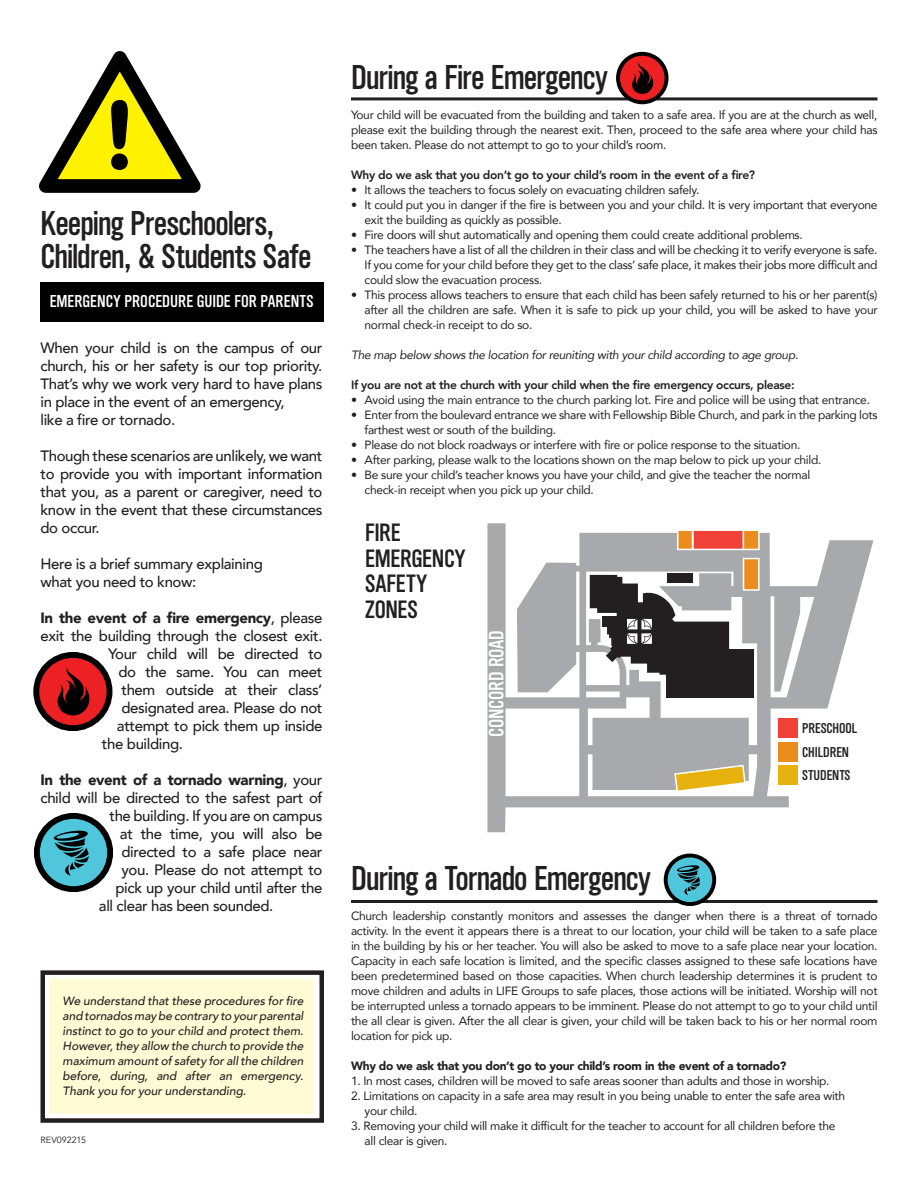
<style>
.page{position:relative;width:918px;height:1188px;background:#fff}
.page>*{position:absolute;margin:0;border:0;box-sizing:border-box;transform-origin:0 0}
.t1{font:33px/33px "Cg Alpin Gth No 3";letter-spacing:-.01em;color:#231f20}
.t2{font:24px/25.5px "Cg Alpin Gth No 3";letter-spacing:-.005em;color:#231f20}
.t3{font:19.95px "Cg Alpin Gth No 3";color:#fff}
.t4{font:16.5px "Cg Alpin Gth No 3";letter-spacing:.005em;color:#fff}
.t5{font:500 15px/18px "Avenir";letter-spacing:-.025em;color:#231f20}
.t6{font:900 15px "Avenir";letter-spacing:-.025em;color:#231f20}
.t7{font:13.65px/23.5px "Cg Alpin Gth No 3";color:#231f20}
.t8{font:12px/15px "Avenir";letter-spacing:-.025em;color:#231f20}
.t9{font:italic 500 12px/15px "Avenir";color:#231f20;text-align:justify}
.t10{font:800 12px "Avenir";letter-spacing:-.025em;color:#231f20}
.t11{font:italic 12px "Avenir";letter-spacing:-.025em;color:#231f20}
.t12{font:900 12px "Avenir";letter-spacing:-.025em;color:#231f20}
.t13{font:9px "Avenir";letter-spacing:-.005em;color:#231f20}
.s1{font-weight:500}
</style>
<div class="page">
<div style="left:50px;top:979px;width:264px;height:135px;background:#fffcd5"></div>
<div style="left:40px;top:282px;width:284px;height:40px;background:#000"></div>
<div style="left:40px;top:970px;width:284px;height:153px;border:4px solid #231f20"></div>
<svg style="left:487px;top:523px;width:386px;height:309px"></svg>
<div style="left:666px;top:649px;width:88px;height:48px;background:#231f20"></div>
<div style="left:667px;top:573px;width:26px;height:10px;background:#231f20"></div>
<svg style="left:590px;top:575px;width:139px;height:100px"></svg>
<div style="left:678px;top:530px;width:15px;height:19px;background:#eb8d1c"></div>
<div style="left:677px;top:529px;width:16px;height:21px;border:2px solid #fff"></div>
<div style="left:743px;top:530px;width:16px;height:19px;background:#eb8d1c"></div>
<div style="left:743px;top:529px;width:17px;height:21px;border:2px solid #fff"></div>
<div style="left:693px;top:530px;width:50px;height:19px;background:#ef4137"></div>
<div style="left:692px;top:529px;width:52px;height:21px;border:2px solid #fff"></div>
<div style="left:743px;top:558px;width:17px;height:33px;background:#eb8d1c;border:2px solid #fff"></div>
<svg style="left:673px;top:764px;width:74px;height:29px"></svg>
<div style="left:778px;top:718px;width:20px;height:20px;background:#ef4137"></div>
<div style="left:778px;top:742px;width:20px;height:20px;background:#eb8d1c"></div>
<div style="left:778px;top:765px;width:20px;height:20px;background:#e7b10e"></div>
<svg style="left:39px;top:51px;width:162px;height:142px"></svg>
<svg style="left:33px;top:652px;width:80px;height:79px"></svg>
<svg style="left:34px;top:813px;width:79px;height:79px"></svg>
<hr style="left:351px;top:900px;width:527px;height:3px;background:#231f20">
<svg style="left:666px;top:856px;width:48px;height:48px"></svg>
<div style="left:664px;top:854px;width:52px;height:52px;border:4px solid #000;border-radius:50%"></div>
<svg style="left:677px;top:865px;width:23px;height:30px"></svg>
<hr style="left:351px;top:97px;width:527px;height:3px;background:#231f20">
<svg style="left:618px;top:54px;width:49px;height:48px"></svg>
<div style="left:616px;top:52px;width:53px;height:52px;border:4px solid #000;border-radius:50%"></div>
<svg style="left:631px;top:62px;width:22px;height:32px"></svg>
<h1 class="t1" style="left:40px;top:207px;width:272px">Keeping Preschoolers,<br>Children, &amp; Students Safe</h1>
<h3 class="t4" style="left:50px;top:292px;width:265px">EMERGENCY PROCEDURE GUIDE FOR PARENTS</h3>
<p class="t5" style="left:40px;top:337px;width:284px">When your child is on the campus of our church, his or her safety is our top priority.<br>That’s why we work very hard to have plans in place in the event of an emergency,<br>like a fire or tornado.</p>
<p class="t5" style="left:40px;top:445px;width:284px;text-align:justify">Though these scenarios are unlikely, we want to provide you with important information that you, as a parent or caregiver, need to know in the event that these circumstances do occur.</p>
<p class="t5" style="left:40px;top:553px;width:224px">Here is a brief summary explaining what you need to know:</p>
<p class="t6" style="left:40px;top:604px;width:284px">In the event of a fire emergency<span class="s1">, please</span></p>
<p class="t5" style="left:40px;top:625px;width:284px">exit the building through the closest exit.</p>
<p class="t5" style="left:108px;top:643px;width:216px">Your child will be directed to</p>
<p class="t5" style="left:118px;top:661px;width:205px">do the same. You can meet</p>
<p class="t5" style="left:122px;top:679px;width:203px">them outside at their class’</p>
<p class="t5" style="left:122px;top:697px;width:203px">designated area. Please do not</p>
<p class="t5" style="left:117px;top:715px;width:207px">attempt to pick them up inside</p>
<p class="t5" style="left:102px;top:733px;width:83px">the building.</p>
<p class="t6" style="left:40px;top:766px;width:284px">In the event of a tornado warning<span class="s1">, your</span></p>
<p class="t5" style="left:40px;top:787px;width:284px">child will be directed to the safest part of</p>
<p class="t5" style="left:109px;top:805px;width:214px">the building. If you are on campus</p>
<p class="t5" style="left:120px;top:823px;width:204px">at the time, you will also be</p>
<p class="t5" style="left:121px;top:841px;width:203px">directed to a safe place near</p>
<p class="t5" style="left:121px;top:859px;width:202px">you. Please do not attempt to</p>
<p class="t5" style="left:115px;top:877px;width:209px">pick up your child until after the</p>
<p class="t5" style="left:99px;top:895px;width:176px">all clear has been sounded.</p>
<p class="t9" style="left:63px;top:993px;width:242px">We understand that these procedures for fire and tornados may be contrary to your parental instinct to go to your child and protect them.<br>However, they allow the church to provide the maximum amount of safety for all the children before, during, and after an emergency.<br>Thank you for your understanding.</p>
<p class="t13" style="left:40px;top:1135px;width:47px">REV092215</p>
<h1 class="t1" style="left:351px;top:61px;width:258px">During a Fire Emergency</h1>
<p class="t8" style="left:351px;top:107px;width:528px;text-align:justify">Your child will be evacuated from the building and taken to a safe area. If you are at the church as well, please exit the building through the nearest exit. Then, proceed to the safe area where your child has been taken. Please do not attempt to go to your child’s room.</p>
<p class="t10" style="left:351px;top:166px;width:406px">Why do we ask that you don’t go to your child’s room in the event of a fire?</p>
<p class="t8" style="left:351px;top:182px;width:350px">• It allows the teachers to focus solely on evacuating children safely.</p>
<p class="t8" style="left:365px;top:197px;width:514px;text-indent:-14px">• It could put you in danger if the fire is between you and your child. It is very important that everyone exit the building as quickly as possible.</p>
<p class="t8" style="left:351px;top:227px;width:453px">• Fire doors will shut automatically and opening them could create additional problems.</p>
<p class="t8" style="left:365px;top:242px;width:515px;text-align:justify;text-indent:-13px">• The teachers have a list of all the children in their class and will be checking it to verify everyone is safe.<br>If you come for your child before they get to the class’ safe place, it makes their jobs more difficult and could slow the evacuation process.</p>
<p class="t8" style="left:365px;top:287px;width:515px;text-align:justify;text-indent:-14px">• This process allows teachers to ensure that each child has been safely returned to his or her parent(s) after all the children are safe. When it is safe to pick up your child, you will be asked to have your normal check-in receipt to do so.</p>
<p class="t11" style="left:351px;top:348px;width:449px">The map below shows the location for reuniting with your child according to age group.</p>
<p class="t10" style="left:351px;top:376px;width:445px">If you are not at the church with your child when the fire emergency occurs, please:</p>
<p class="t8" style="left:351px;top:392px;width:520px">• Avoid using the main entrance to the church parking lot. Fire and police will be using that entrance.</p>
<p class="t8" style="left:365px;top:407px;width:515px;text-indent:-14px">• Enter from the boulevard entrance we share with Fellowship Bible Church, and park in the parking lots farthest west or south of the building.</p>
<p class="t8" style="left:351px;top:437px;width:451px">• Please do not block roadways or interfere with fire or police response to the situation.</p>
<p class="t8" style="left:351px;top:452px;width:472px">• After parking, please walk to the locations shown on the map below to pick up your child.</p>
<p class="t8" style="left:365px;top:467px;width:447px;text-indent:-14px">• Be sure your child’s teacher knows you have your child, and give the teacher the normal check-in receipt when you pick up your child.</p>
<h2 class="t2" style="left:365px;top:520px;width:102px">FIRE<br>EMERGENCY<br>SAFETY<br>ZONES</h2>
<h3 class="t3" style="left:485px;top:737px;width:108px;rotate:-90deg">CONCORD ROAD</h3>
<p class="t7" style="left:802px;top:717px;width:56px">PRESCHOOL<br>CHILDREN<br>STUDENTS</p>
<h1 class="t1" style="left:351px;top:862px;width:301px">During a Tornado Emergency</h1>
<p class="t8" style="left:351px;top:908px;width:528px;text-align:justify">Church leadership constantly monitors and assesses the danger when there is a threat of tornado activity. In the event it appears there is a threat to our location, your child will be taken to a safe place in the building by his or her teacher. You will also be asked to move to a safe place near your location.<br>Capacity in each safe location is limited, and the specific classes assigned to these safe locations have been predetermined based on those capacities. When church leadership determines it is prudent to move children and adults in LIFE Groups to safe places, those actions will be initiated. Worship will not be interrupted unless a tornado appears to be imminent. Please do not attempt to go to your child until the all clear is given. After the all clear is given, your child will be taken back to his or her normal room location for pick up.</p>
<p class="t12" style="left:351px;top:1056px;width:437px">Why do we ask that you don’t go to your child’s room in the event of a tornado?</p>
<p class="t8" style="left:351px;top:1073px;width:480px">1. In most cases, children will be moved to safe areas sooner than adults and those in worship.</p>
<p class="t8" style="left:365px;top:1088px;width:482px;text-indent:-14px">2. Limitations on capacity in a safe area may result in you being unable to enter the safe area with your child.</p>
<p class="t8" style="left:365px;top:1118px;width:473px;text-indent:-14px">3. Removing your child will make it difficult for the teacher to account for all children before the all clear is given.</p>
</div>
